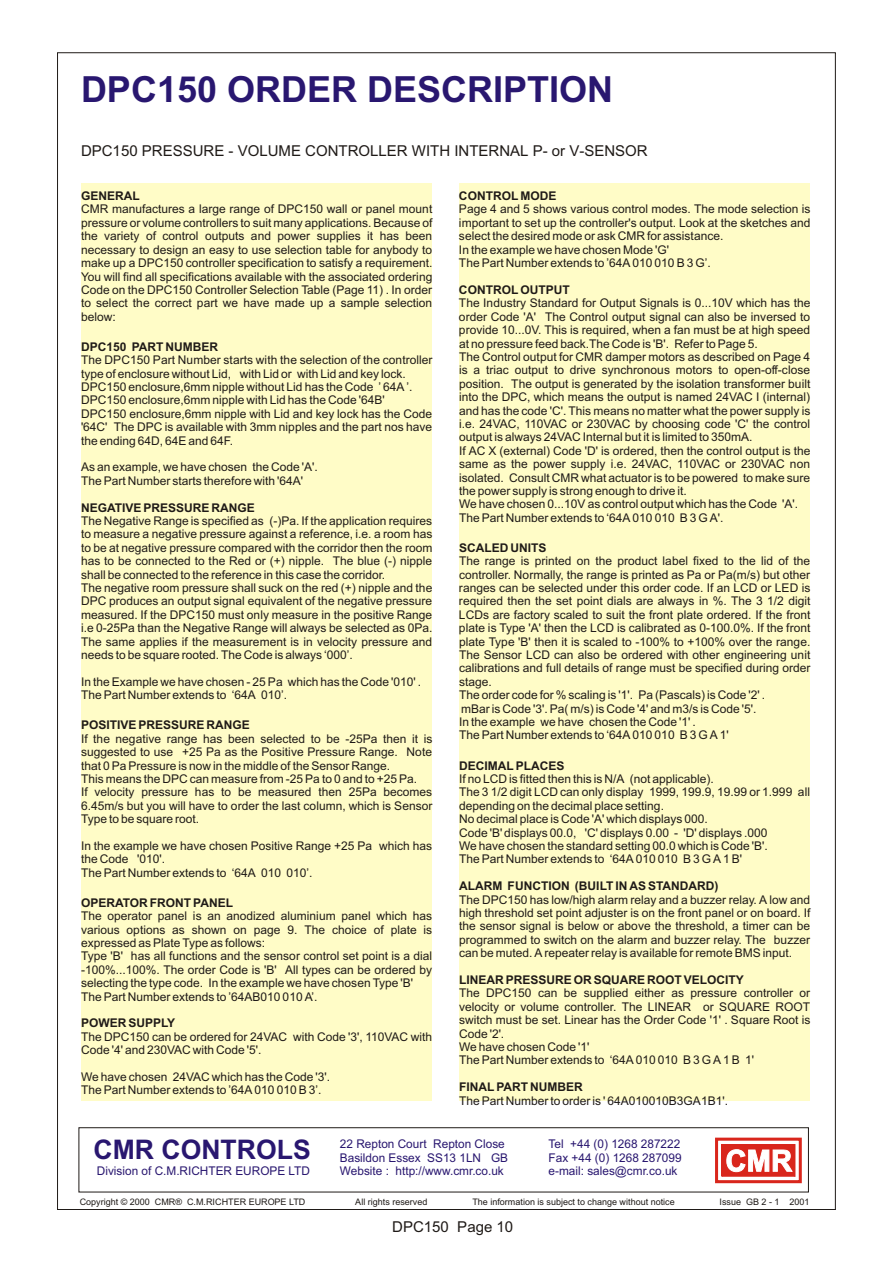
<style>
.page{position:relative;width:894px;height:1263px;background:#fff}
.page>*{position:absolute;margin:0;border:0;box-sizing:border-box;transform-origin:0 0}
.t1{font:700 36px "Arial";color:#291770}
.t2{font:700 27px "Arial";color:#291770}
.t3{font:15px "Arial";color:#1f1a17}
.t4{font:12px/13.4px "Arial";color:#1f1a17}
.t5{font:700 12px "Arial";color:#1f1a17}
.t6{font:12px/13.4px "Arial";color:#291770}
.t7{font:9px "Arial";color:#1f1a17}
</style>
<div class="page">
<div style="left:79px;top:1127px;width:730px;height:65px;border:1px solid #1f1a17"></div>
<svg style="left:715px;top:1138px;width:87px;height:45px"></svg>
<div style="left:81px;top:183px;width:351px;height:918px;background:#fffcc7"></div>
<div style="left:459px;top:183px;width:351px;height:918px;background:#fffcc7"></div>
<h1 class="t1" style="left:81px;top:76px;width:534px">DPC150 ORDER DESCRIPTION</h1>
<p class="t3" style="left:81px;top:145px;width:568px">DPC150 PRESSURE - VOLUME CONTROLLER WITH INTERNAL P- or V-SENSOR</p>
<p class="t5" style="left:81px;top:191px;width:60px">GENERAL</p>
<p class="t4" style="left:81px;top:204px;width:353px;text-align:justify">CMR manufactures a large range of DPC150 wall or panel mount pressure or volume controllers to suit many applications. Because of the variety of control outputs and power supplies it has been necessary to design an easy to use selection table for anybody to make up a DPC150 controller specification to satisfy a requirement.<br>You will find all specifications available with the associated ordering Code on the DPC150 Controller Selection Table (Page 11) . In order to select the correct part we have made up a sample selection below:</p>
<p class="t5" style="left:81px;top:342px;width:139px">DPC150 PART NUMBER</p>
<p class="t4" style="left:81px;top:354px;width:353px">The DPC150 Part Number starts with the selection of the controller type of enclosure without Lid, with Lid or with Lid and key lock.<br>DPC150 enclosure,6mm nipple without Lid has the Code ’ 64A ’.<br>DPC150 enclosure,6mm nipple with Lid has the Code '64B' DPC150 enclosure,6mm nipple with Lid and key lock has the Code '64C' The DPC is available with 3mm nipples and the part nos have the ending 64D, 64E and 64F.</p>
<p class="t4" style="left:81px;top:462px;width:238px">As an example, we have chosen the Code 'A'.<br>The Part Number starts therefore with '64A'</p>
<p class="t5" style="left:81px;top:503px;width:175px">NEGATIVE PRESSURE RANGE</p>
<p class="t4" style="left:81px;top:515px;width:353px">The Negative Range is specified as (-)Pa. If the application requires to measure a negative pressure against a reference, i.e. a room has to be at negative pressure compared with the corridor then the room has to be connected to the Red or (+) nipple. The blue (-) nipple shall be connected to the reference in this case the corridor.<br>The negative room pressure shall suck on the red (+) nipple and the DPC produces an output signal equivalent of the negative pressure measured. If the DPC150 must only measure in the positive Range i.e 0-25Pa than the Negative Range will always be selected as 0Pa.<br>The same applies if the measurement is in velocity pressure and needs to be square rooted. The Code is always ‘000’.</p>
<p class="t4" style="left:81px;top:676px;width:342px">In the Example we have chosen - 25 Pa which has the Code '010' .<br>The Part Number extends to ‘64A 010’.</p>
<p class="t5" style="left:81px;top:721px;width:170px">POSITIVE PRESSURE RANGE</p>
<p class="t4" style="left:81px;top:733px;width:353px">If the negative range has been selected to be -25Pa then it is suggested to use +25 Pa as the Positive Pressure Range. Note that 0 Pa Pressure is now in the middle of the Sensor Range.<br>This means the DPC can measure from -25 Pa to 0 and to +25 Pa.<br>If velocity pressure has to be measured then 25Pa becomes 6.45m/s but you will have to order the last column, which is Sensor Type to be square root.</p>
<p class="t4" style="left:81px;top:840px;width:353px">In the example we have chosen Positive Range +25 Pa which has the Code '010'.<br>The Part Number extends to ‘64A 010 010’.</p>
<p class="t5" style="left:81px;top:898px;width:154px">OPERATOR FRONT PANEL</p>
<p class="t4" style="left:81px;top:910px;width:353px">The operator panel is an anodized aluminium panel which has various options as shown on page 9. The choice of plate is expressed as Plate Type as follows:<br>Type 'B' has all functions and the sensor control set point is a dial -100%...100%. The order Code is 'B' All types can be ordered by selecting the type code. In the example we have chosen Type 'B' The Part Number extends to ’64AB010 010 A’.</p>
<p class="t5" style="left:81px;top:1019px;width:96px">POWER SUPPLY</p>
<p class="t4" style="left:81px;top:1031px;width:353px">The DPC150 can be ordered for 24VAC with Code '3', 110VAC with<br>Code '4' and 230VAC with Code '5'.</p>
<p class="t4" style="left:81px;top:1071px;width:251px">We have chosen 24VAC which has the Code '3'.<br>The Part Number extends to ’64A 010 010 B 3’.</p>
<p class="t5" style="left:459px;top:191px;width:99px">CONTROL MODE</p>
<p class="t4" style="left:459px;top:204px;width:353px">Page 4 and 5 shows various control modes. The mode selection is important to set up the controller's output. Look at the sketches and select the desired mode or ask CMR for assistance.<br>In the example we have chosen Mode 'G'<br>The Part Number extends to ’64A 010 010 B 3 G’.</p>
<p class="t5" style="left:459px;top:285px;width:112px">CONTROL OUTPUT</p>
<p class="t4" style="left:459px;top:298px;width:353px">The Industry Standard for Output Signals is 0...10V which has the order Code 'A' The Control output signal can also be inversed to provide 10...0V. This is required, when a fan must be at high speed at no pressure feed back.The Code is 'B'. Refer to Page 5.<br>The Control output for CMR damper motors as described on Page 4 is a triac output to drive synchronous motors to open-off-close position. The output is generated by the isolation transformer built into the DPC, which means the output is named 24VAC I (internal) and has the code 'C'. This means no matter what the power supply is i.e. 24VAC, 110VAC or 230VAC by choosing code 'C' the control output is always 24VAC Internal but it is limited to 350mA.<br>If AC X (external) Code 'D' is ordered, then the control output is the same as the power supply i.e. 24VAC, 110VAC or 230VAC non isolated. Consult CMR what actuator is to be powered to make sure the power supply is strong enough to drive it.<br>We have chosen 0...10V as control output which has the Code 'A'.<br>The Part Number extends to ‘64A 010 010 B 3 G A'.</p>
<p class="t5" style="left:459px;top:543px;width:89px">SCALED UNITS</p>
<p class="t4" style="left:459px;top:555px;width:353px">The range is printed on the product label fixed to the lid of the controller. Normally, the range is printed as Pa or Pa(m/s) but other ranges can be selected under this order code. If an LCD or LED is required then the set point dials are always in %. The 3 1/2 digit LCDs are factory scaled to suit the front plate ordered. If the front plate is Type 'A' then the LCD is calibrated as 0-100.0%. If the front plate Type 'B' then it is scaled to -100% to +100% over the range.<br>The Sensor LCD can also be ordered with other engineering unit calibrations and full details of range must be specified during order stage.<br>The order code for % scaling is '1'. Pa (Pascals) is Code '2' .<br>mBar is Code '3'. Pa( m/s) is Code '4' and m3/s is Code '5'.<br>In the example we have chosen the Code '1' .<br>The Part Number extends to ‘64A 010 010 B 3 G A 1'</p>
<p class="t5" style="left:459px;top:761px;width:107px">DECIMAL PLACES</p>
<p class="t4" style="left:459px;top:773px;width:353px">If no LCD is fitted then this is N/A (not applicable).<br>The 3 1/2 digit LCD can only display 1999, 199.9, 19.99 or 1.999 all depending on the decimal place setting.<br>No decimal place is Code 'A' which displays 000.<br>Code 'B' displays 00.0, 'C' displays 0.00 - 'D' displays .000<br>We have chosen the standard setting 00.0 which is Code 'B'.<br>The Part Number extends to ‘64A 010 010 B 3 G A 1 B'</p>
<p class="t5" style="left:459px;top:881px;width:261px">ALARM FUNCTION (BUILT IN AS STANDARD)</p>
<p class="t4" style="left:459px;top:894px;width:353px;text-align:justify">The DPC150 has low/high alarm relay and a buzzer relay. A low and high threshold set point adjuster is on the front panel or on board. If the sensor signal is below or above the threshold, a timer can be programmed to switch on the alarm and buzzer relay. The buzzer can be muted. A repeater relay is available for remote BMS input.</p>
<p class="t5" style="left:459px;top:975px;width:286px">LINEAR PRESSURE OR SQUARE ROOT VELOCITY</p>
<p class="t4" style="left:459px;top:988px;width:353px">The DPC150 can be supplied either as pressure controller or velocity or volume controller. The LINEAR or SQUARE ROOT switch must be set. Linear has the Order Code '1' . Square Root is Code '2'.<br>We have chosen Code '1'<br>The Part Number extends to ‘64A 010 010 B 3 G A 1 B 1'</p>
<p class="t5" style="left:459px;top:1083px;width:125px">FINAL PART NUMBER</p>
<p class="t4" style="left:459px;top:1095px;width:271px">The Part Number to order is ' 64A010010B3GA1B1'.</p>
<h2 class="t2" style="left:94px;top:1139px;width:219px">CMR CONTROLS</h2>
<p class="t6" style="left:97px;top:1165px;width:215px">Division of C.M.RICHTER EUROPE LTD</p>
<p class="t6" style="left:340px;top:1139px;width:170px">22 Repton Court Repton Close<br>Basildon Essex SS13 1LN GB<br>Website : http://www.cmr.co.uk</p>
<p class="t6" style="left:549px;top:1139px;width:135px;text-align:justify">Tel +44 (0) 1268 287222<br>Fax +44 (0) 1268 287099 e-mail: sales@cmr.co.uk</p>
<p class="t7" style="left:80px;top:1198px;width:227px">Copyright © 2000 CMR® C.M.RICHTER EUROPE LTD</p>
<p class="t7" style="left:355px;top:1198px;width:74px">All rights reserved</p>
<p class="t7" style="left:472px;top:1198px;width:204px">The information is subject to change without notice</p>
<p class="t7" style="left:720px;top:1198px;width:92px">Issue GB 2 - 1 2001</p>
<p class="t3" style="left:392px;top:1221px;width:122px">DPC150 Page 10</p>
</div>
